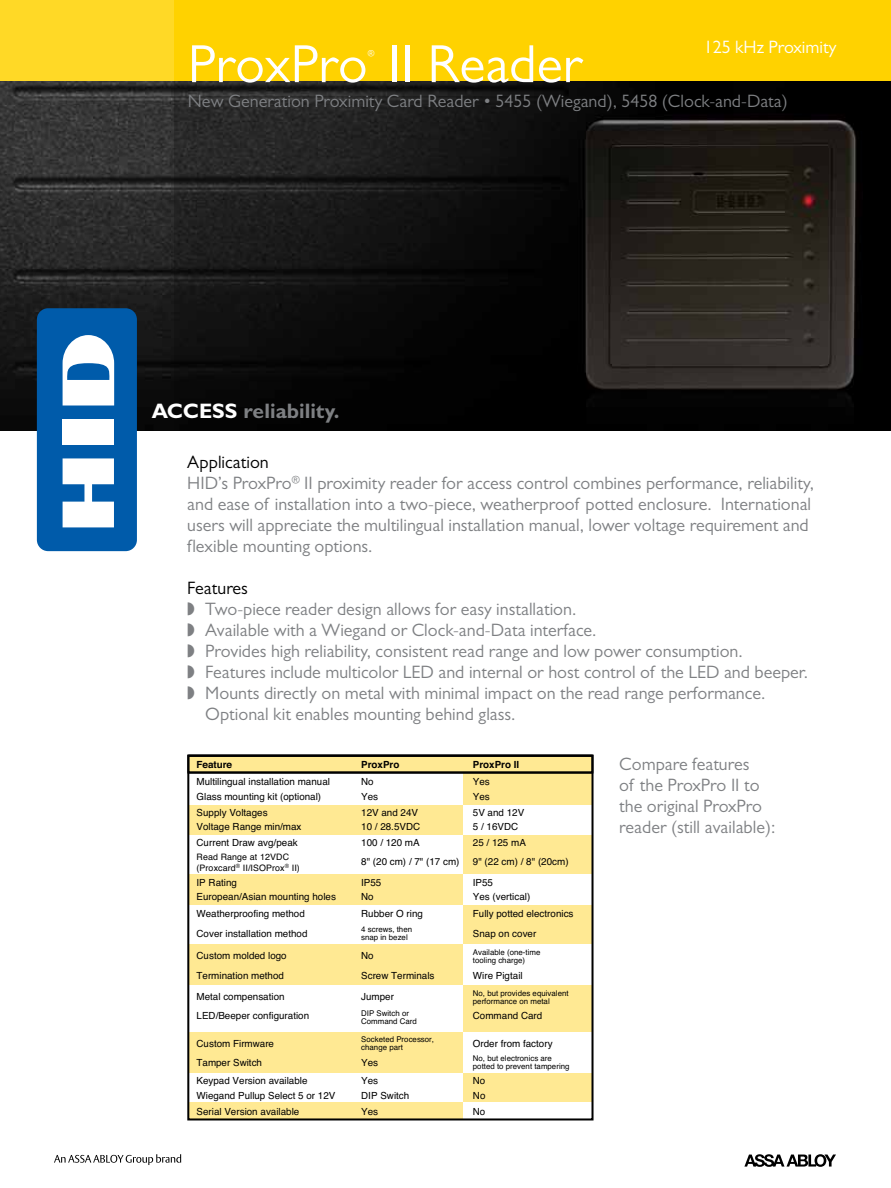
<style>
.page{position:relative;width:891px;height:1188px;background:#fff}
.page>*{position:absolute;margin:0;border:0;box-sizing:border-box;transform-origin:0 0}
.t1{font:54px "Gill Sans MT Pro";color:#fff}
.t2{font:700 21px "Gill Sans MT Pro";color:#7e8083}
.t3{font:18px/21px "Gill Sans MT Pro";color:#7e8083}
.t4{font:18px "Gill Sans MT Pro";color:#fff}
.t5{font:18px "Gill Sans MT Pro";color:#000}
.t6{font:9.75px "Helvetica";color:#000}
.t7{font:700 9.75px "Helvetica";color:#000}
.t8{font:8.85px/10.8px "Helvetica";letter-spacing:.01em;color:#000}
.t9{font:8.7px "Gill Sans MT Pro";color:#fff}
.t10{font:7.95px/7.9px "Helvetica";color:#000}
.s1{color:#fff}
.s2{color:#000}
</style>
<div class="page">
<div style="left:0;top:0;width:187px;height:93px;background:#ffd926"></div>
<div style="left:175px;top:0;width:716px;height:93px;background:#ffd200"></div>
<img style="left:174px;top:81px;width:717px;height:349px">
<svg style="left:54px;top:1154px;width:127px;height:11px"></svg>
<svg style="left:744px;top:1154px;width:92px;height:13px"></svg>
<svg style="left:0;top:81px;width:174px;height:349px;background:#282929"></svg>
<div style="left:37px;top:308px;width:100px;height:243px;background:#005baa;border-radius:11px"></div>
<div style="left:63px;top:419px;width:51px;height:26px;background:#fff"></div>
<svg style="left:63px;top:458px;width:51px;height:69px"></svg>
<svg style="left:63px;top:335px;width:51px;height:71px"></svg>
<div style="left:189px;top:805px;width:404px;height:29px;background:#ffe993"></div>
<div style="left:463px;top:755px;width:129px;height:365px;background:#ffe993"></div>
<div style="left:463px;top:805px;width:129px;height:29px;background:#fff"></div>
<div style="left:188px;top:756px;width:404px;height:16px;background:#ffe993"></div>
<hr style="left:188px;top:772px;width:405px;height:2px;background:#000">
<div style="left:189px;top:1032px;width:404px;height:40px;background:#ffe993"></div>
<div style="left:189px;top:945px;width:404px;height:40px;background:#ffe993"></div>
<div style="left:189px;top:874px;width:404px;height:31px;background:#ffe993"></div>
<div style="left:463px;top:945px;width:129px;height:40px;background:#fff"></div>
<div style="left:463px;top:874px;width:129px;height:31px;background:#fff"></div>
<div style="left:189px;top:1102px;width:403px;height:18px;background:#ffe993"></div>
<div style="left:463px;top:1032px;width:129px;height:40px;background:#fff"></div>
<div style="left:463px;top:1102px;width:129px;height:18px;background:#fff"></div>
<div style="left:187px;top:755px;width:407px;height:365px;border:2px solid #000"></div>
<h1 class="t1" style="left:188px;top:32px;width:396px">ProxPro II Reader</h1>
<p class="t9" style="left:368px;top:48px;width:8px">®</p>
<p class="t4" style="left:704px;top:36px;width:134px">125 kHz Proximity</p>
<p class="t3" style="left:188px;top:90px;width:602px">New Generation Proximity Card Reader • 5455 (Wiegand), 5458 (Clock-and-Data)</p>
<p class="t2" style="left:152px;top:398px;width:189px"><span class="s1">ACCESS</span> reliability.</p>
<p class="t3" style="left:187px;top:451px;width:628px"><span class="s2">Application<br></span>HID’s ProxPro<sup>®</sup> II proximity reader for access control combines performance, reliability, and ease of installation into a two-piece, weatherproof potted enclosure. International users will appreciate the multilingual installation manual, lower voltage requirement and flexible mounting options.</p>
<p class="t5" style="left:187px;top:577px;width:62px">Features</p>
<p class="t3" style="left:205px;top:598px;width:604px">Two-piece reader design allows for easy installation.<br>Available with a Wiegand or Clock-and-Data interface.<br>Provides high reliability, consistent read range and low power consumption.<br>Features include multicolor LED and internal or host control of the LED and beeper.<br>Mounts directly on metal with minimal impact on the read range performance.<br>Optional kit enables mounting behind glass.</p>
<p class="t7" style="left:197px;top:757px;width:37px">Feature</p>
<p class="t7" style="left:361px;top:757px;width:40px">ProxPro</p>
<p class="t7" style="left:473px;top:757px;width:48px">ProxPro II</p>
<p class="t6" style="left:197px;top:774px;width:135px">Multilingual installation manual</p>
<p class="t6" style="left:361px;top:774px;width:14px">No</p>
<p class="t6" style="left:473px;top:774px;width:18px">Yes</p>
<p class="t6" style="left:197px;top:789px;width:126px">Glass mounting kit (optional)</p>
<p class="t6" style="left:361px;top:789px;width:18px">Yes</p>
<p class="t6" style="left:473px;top:789px;width:18px">Yes</p>
<p class="t6" style="left:197px;top:805px;width:73px">Supply Voltages</p>
<p class="t6" style="left:361px;top:805px;width:58px">12V and 24V</p>
<p class="t6" style="left:473px;top:805px;width:53px">5V and 12V</p>
<p class="t6" style="left:197px;top:819px;width:107px">Voltage Range min/max</p>
<p class="t6" style="left:361px;top:819px;width:61px">10 / 28.5VDC</p>
<p class="t6" style="left:473px;top:819px;width:47px">5 / 16VDC</p>
<p class="t6" style="left:197px;top:835px;width:103px">Current Draw avg/peak</p>
<p class="t6" style="left:361px;top:835px;width:60px">100 / 120 mA</p>
<p class="t6" style="left:473px;top:835px;width:55px">25 / 125 mA</p>
<p class="t8" style="left:197px;top:852px;width:105px">Read Range at 12VDC (Proxcard<sup>®</sup> II/ISOProx<sup>®</sup> II)</p>
<p class="t6" style="left:361px;top:854px;width:100px">8" (20 cm) / 7" (17 cm)</p>
<p class="t6" style="left:473px;top:854px;width:97px">9" (22 cm) / 8" (20cm)</p>
<p class="t6" style="left:197px;top:876px;width:42px">IP Rating</p>
<p class="t6" style="left:361px;top:876px;width:22px">IP55</p>
<p class="t6" style="left:473px;top:876px;width:22px">IP55</p>
<p class="t6" style="left:197px;top:889px;width:141px">European/Asian mounting holes</p>
<p class="t6" style="left:361px;top:889px;width:14px">No</p>
<p class="t6" style="left:473px;top:889px;width:59px">Yes (vertical)</p>
<p class="t6" style="left:197px;top:906px;width:110px">Weatherproofing method</p>
<p class="t6" style="left:361px;top:906px;width:63px">Rubber O ring</p>
<p class="t6" style="left:473px;top:906px;width:102px">Fully potted electronics</p>
<p class="t6" style="left:197px;top:926px;width:113px">Cover installation method</p>
<p class="t10" style="left:361px;top:925px;width:52px">4 screws, then snap in bezel</p>
<p class="t6" style="left:473px;top:926px;width:65px">Snap on cover</p>
<p class="t6" style="left:197px;top:949px;width:92px">Custom molded logo</p>
<p class="t6" style="left:361px;top:968px;width:75px">Screw Terminals</p>
<p class="t10" style="left:473px;top:948px;width:69px">Available (one-time tooling charge)</p>
<p class="t6" style="left:361px;top:949px;width:14px">No</p>
<p class="t6" style="left:197px;top:968px;width:89px">Termination method</p>
<p class="t6" style="left:473px;top:968px;width:51px">Wire Pigtail</p>
<p class="t6" style="left:197px;top:989px;width:90px">Metal compensation</p>
<p class="t6" style="left:361px;top:989px;width:34px">Jumper</p>
<p class="t10" style="left:473px;top:989px;width:97px">No, but provides equivalent performance on metal</p>
<p class="t6" style="left:197px;top:1008px;width:114px">LED/Beeper configuration</p>
<p class="t10" style="left:361px;top:1010px;width:57px">DIP Switch or<br>Command Card</p>
<p class="t6" style="left:473px;top:1008px;width:71px">Command Card</p>
<p class="t6" style="left:197px;top:1036px;width:79px">Custom Firmware</p>
<p class="t10" style="left:361px;top:1036px;width:74px">Socketed Processor, change part</p>
<p class="t6" style="left:473px;top:1036px;width:81px">Order from factory</p>
<p class="t6" style="left:197px;top:1055px;width:67px">Tamper Switch</p>
<p class="t6" style="left:361px;top:1055px;width:18px">Yes</p>
<p class="t10" style="left:473px;top:1055px;width:98px">No, but electronics are potted to prevent tampering</p>
<p class="t6" style="left:197px;top:1073px;width:113px">Keypad Version available</p>
<p class="t6" style="left:361px;top:1073px;width:18px">Yes</p>
<p class="t6" style="left:473px;top:1073px;width:14px">No</p>
<p class="t6" style="left:197px;top:1088px;width:140px">Wiegand Pullup Select 5 or 12V</p>
<p class="t6" style="left:361px;top:1088px;width:50px">DIP Switch</p>
<p class="t6" style="left:473px;top:1088px;width:14px">No</p>
<p class="t6" style="left:197px;top:1104px;width:104px">Serial Version available</p>
<p class="t6" style="left:361px;top:1104px;width:18px">Yes</p>
<p class="t6" style="left:473px;top:1104px;width:14px">No</p>
<p class="t3" style="left:619px;top:753px;width:158px">Compare features<br>of the ProxPro II to the original ProxPro reader (still available):</p>
</div>
